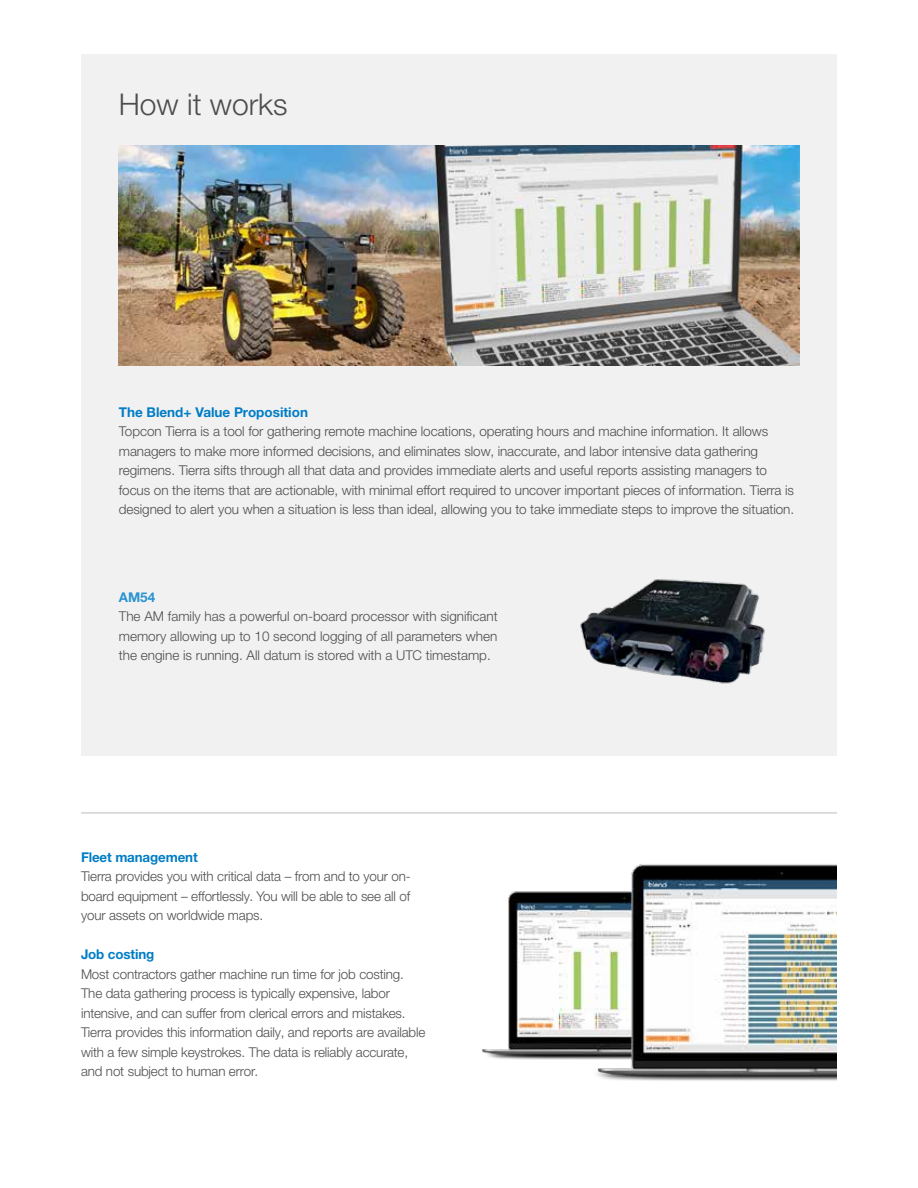
<style>
.page{position:relative;width:918px;height:1188px;background:#fff}
.page>*{position:absolute;margin:0;border:0;box-sizing:border-box;transform-origin:0 0}
.t1{font:300 30px "Helvetica Neue LTW1 G";color:#4d4d4f}
.t2{font:300 13.5px/19.5px "Helvetica Neue LTW1 G";letter-spacing:-.005em;color:#4d4d4f;text-align:justify}
.t3{font:700 13.5px "Helvetica Neue LTW1 G";letter-spacing:-.01em;color:#007dc5}
.t4{font:700 13.5px "Helvetica Neue LTW1 G";color:#2b93d1}
</style>
<div class="page">
<hr style="left:81px;top:812px;width:756px;height:2px;background:#d1d3d4">
<div style="left:81px;top:54px;width:756px;height:702px;background:#f1f1f2"></div>
<img style="left:119px;top:146px;width:680px;height:219px">
<img style="left:580px;top:579px;width:185px;height:105px">
<img style="left:482px;top:864px;width:355px;height:217px">
<h1 class="t1" style="left:119px;top:86px;width:170px">How it works</h1>
<p class="t3" style="left:119px;top:404px;width:191px">The Blend+ Value Proposition</p>
<p class="t2" style="left:119px;top:422px;width:677px;text-align:left">Topcon Tierra is a tool for gathering remote machine locations, operating hours and machine information. It allows managers to make more informed decisions, and eliminates slow, inaccurate, and labor intensive data gathering regimens. Tierra sifts through all that data and provides immediate alerts and useful reports assisting managers to focus on the items that are actionable, with minimal effort required to uncover important pieces of information. Tierra is designed to alert you when a situation is less than ideal, allowing you to take immediate steps to improve the situation.</p>
<p class="t4" style="left:119px;top:588px;width:38px">AM54</p>
<p class="t2" style="left:119px;top:606px;width:381px">The AM family has a powerful on-board processor with significant memory allowing up to 10 second logging of all parameters when the engine is running. All datum is stored with a UTC timestamp.</p>
<p class="t3" style="left:81px;top:849px;width:118px">Fleet management</p>
<p class="t2" style="left:81px;top:867px;width:331px">Tierra provides you with critical data – from and to your on&shy;board equipment – effortlessly. You will be able to see all of your assets on worldwide maps.</p>
<p class="t3" style="left:81px;top:946px;width:75px">Job costing</p>
<p class="t2" style="left:81px;top:964px;width:346px;text-align:left">Most contractors gather machine run time for job costing.<br>The data gathering process is typically expensive, labor intensive, and can suffer from clerical errors and mistakes.<br>Tierra provides this information daily, and reports are available with a few simple keystrokes. The data is reliably accurate, and not subject to human error.</p>
</div>
